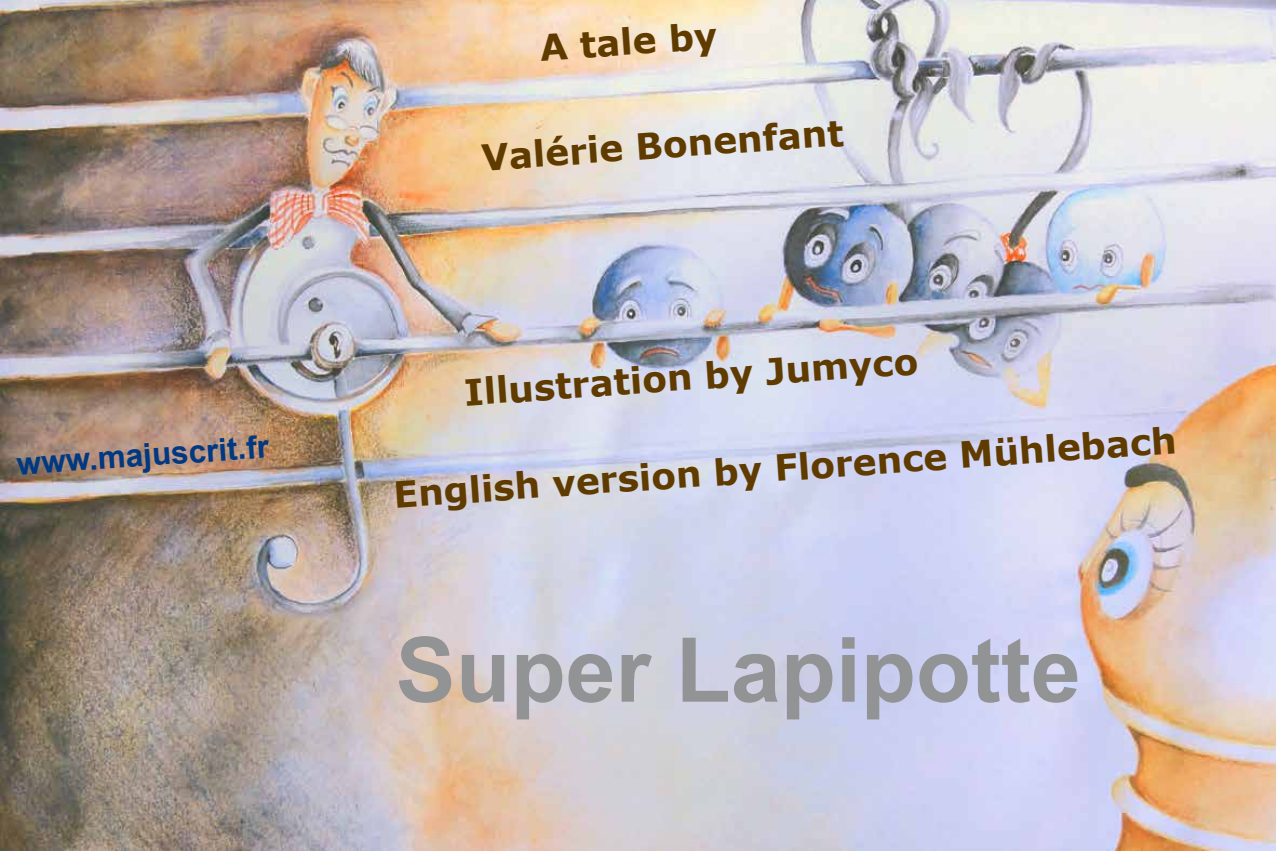
<style>
.page{position:relative;width:1276px;height:851px;background:#fff}
.page>*{position:absolute;margin:0;border:0;box-sizing:border-box;transform-origin:0 0}
.t1{font:700 90px "Arial";color:#929395}
.t2{font:700 36px "Verdana";color:#603b00}
.t3{font:700 31.5px "Arial";color:#003882}
</style>
<div class="page">
<img style="left:0;top:0;width:1276px;height:850px">
<p class="t3" style="left:15px;top:443px;width:254px;rotate:-4deg">www.majuscrit.fr</p>
<p class="t2" style="left:538px;top:22px;width:179px;rotate:-4deg">A tale by</p>
<p class="t2" style="left:480px;top:132px;width:364px;rotate:-4deg">Valérie Bonenfant</p>
<p class="t2" style="left:462px;top:367px;width:456px;rotate:-4deg">Illustration by Jumyco</p>
<p class="t2" style="left:392px;top:469px;width:786px;rotate:-4deg">English version by Florence Mühlebach</p>
<h1 class="t1" style="left:395px;top:610px;width:687px">Super Lapipotte</h1>
</div>
